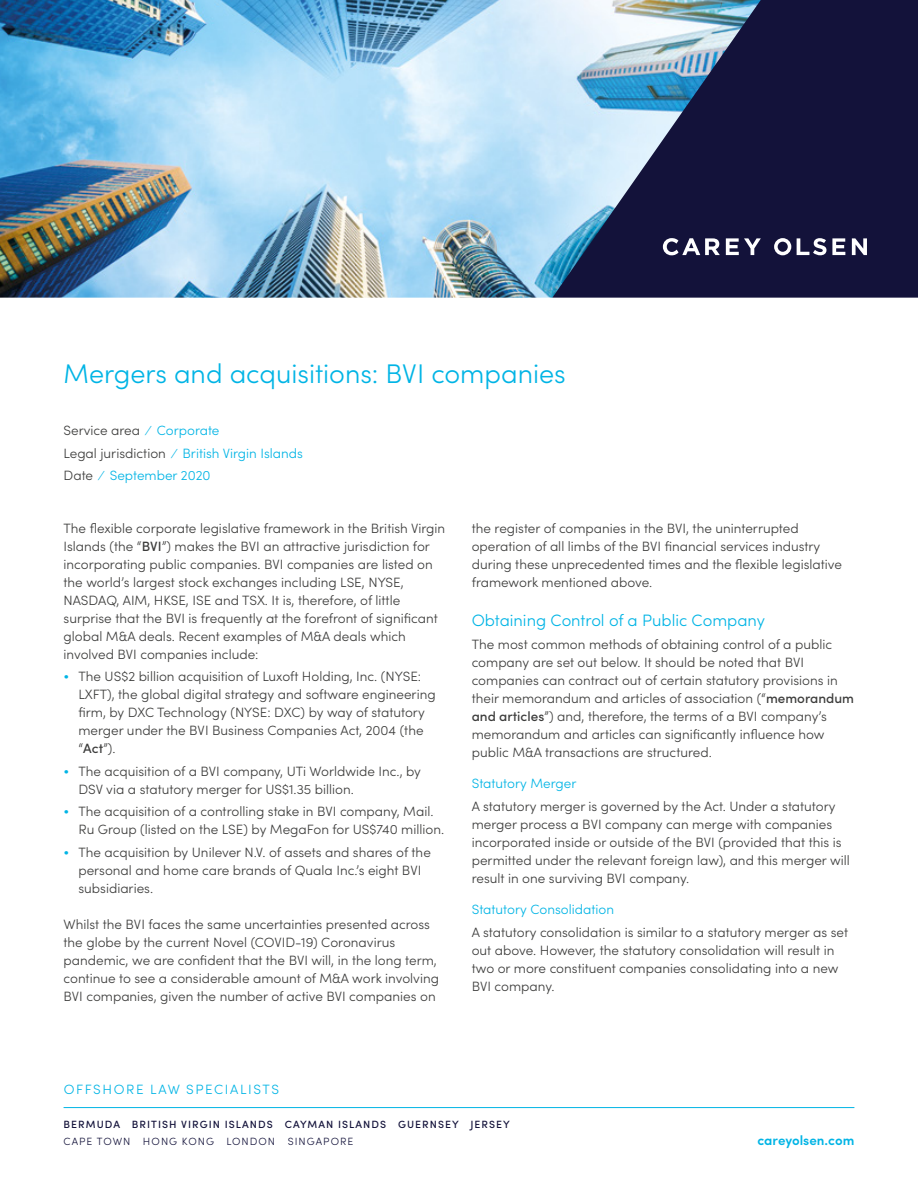
<style>
.page{position:relative;width:918px;height:1188px;background:#fff}
.page>*{position:absolute;margin:0;border:0;box-sizing:border-box;transform-origin:0 0}
.t1{font:300 27px "Sofia Pro";color:#00b4e5}
.t2{font:300 16.5px "Sofia Pro";color:#00b4e5}
.t3{font:300 13.5px/18px "Sofia Pro";color:#3c3c3b}
.t4{font:300 13.5px/22.5px "Sofia Pro";color:#00b4e5}
.t5{font:300 13.5px "Sofia Pro";letter-spacing:.12em;color:#00b4e5}
.t6{font:600 13.5px "Sofia Pro";color:#00b4e5}
.t7{font:500 10.5px "Sofia Pro";letter-spacing:.1em;color:#13123a}
.t8{font:300 10.5px "Sofia Pro";letter-spacing:.1em;color:#13123a}
.s1{color:#3c3c3b}
.s2{font-weight:500}
.s3{color:#00b4e5}
</style>
<div class="page">
<hr style="left:64px;top:1107px;width:790px;height:1px;background:#00b4e5">
<img style="left:0;top:0;width:552px;height:298px">
<svg style="left:552px;top:0;width:366px;height:298px;background:#404a6c"></svg>
<svg style="left:726px;top:238px;width:35px;height:17px"></svg>
<svg style="left:797px;top:238px;width:48px;height:17px"></svg>
<svg style="left:852px;top:238px;width:15px;height:17px"></svg>
<svg style="left:774px;top:238px;width:17px;height:17px"></svg>
<svg style="left:663px;top:238px;width:57px;height:17px"></svg>
<h1 class="t1" style="left:64px;top:354px;width:504px">Mergers and acquisitions: BVI companies</h1>
<p class="t4" style="left:64px;top:418px;width:241px"><span class="s1">Service area</span> ⁄ Corporate<br><span class="s1">Legal jurisdiction</span> ⁄ British Virgin Islands<br><span class="s1">Date</span> ⁄ September 2020</p>
<p class="t3" style="left:64px;top:518px;width:383px">The flexible corporate legislative framework in the British Virgin Islands (the “<span class="s2">BVI</span>”) makes the BVI an attractive jurisdiction for incorporating public companies. BVI companies are listed on the world’s largest stock exchanges including LSE, NYSE, NASDAQ, AIM, HKSE, ISE and TSX. It is, therefore, of little surprise that the BVI is frequently at the forefront of significant global M&amp;A deals. Recent examples of M&amp;A deals which involved BVI companies include:</p>
<p class="t3" style="left:78px;top:667px;width:359px;text-indent:-15px"><span class="s3">•</span> The US$2 billion acquisition of Luxoft Holding, Inc. (NYSE:<br>LXFT), the global digital strategy and software engineering firm, by DXC Technology (NYSE: DXC) by way of statutory merger under the BVI Business Companies Act, 2004 (the “<span class="s2">Act</span>”).</p>
<p class="t3" style="left:78px;top:761px;width:344px;text-indent:-15px"><span class="s3">•</span> The acquisition of a BVI company, UTi Worldwide Inc., by<br>DSV via a statutory merger for US$1.35 billion.</p>
<p class="t3" style="left:78px;top:802px;width:367px;text-indent:-15px"><span class="s3">•</span> The acquisition of a controlling stake in BVI company, Mail.<br>Ru Group (listed on the LSE) by MegaFon for US$740 million.</p>
<p class="t3" style="left:78px;top:842px;width:354px;text-indent:-15px"><span class="s3">•</span> The acquisition by Unilever N.V. of assets and shares of the personal and home care brands of Quala Inc.’s eight BVI subsidiaries.</p>
<p class="t3" style="left:64px;top:914px;width:377px">Whilst the BVI faces the same uncertainties presented across the globe by the current Novel (COVID-19) Coronavirus pandemic, we are confident that the BVI will, in the long term, continue to see a considerable amount of M&amp;A work involving BVI companies, given the number of active BVI companies on</p>
<p class="t3" style="left:472px;top:518px;width:372px">the register of companies in the BVI, the uninterrupted operation of all limbs of the BVI financial services industry during these unprecedented times and the flexible legislative framework mentioned above.</p>
<p class="t2" style="left:472px;top:609px;width:295px">Obtaining Control of a Public Company</p>
<p class="t3" style="left:472px;top:634px;width:384px">The most common methods of obtaining control of a public company are set out below. It should be noted that BVI companies can contract out of certain statutory provisions in their memorandum and articles of association (“<span class="s2">memorandum and articles</span>”) and, therefore, the terms of a BVI company’s memorandum and articles can significantly influence how public M&amp;A transactions are structured.</p>
<p class="t4" style="left:472px;top:772px;width:106px">Statutory Merger</p>
<p class="t3" style="left:472px;top:796px;width:380px">A statutory merger is governed by the Act. Under a statutory merger process a BVI company can merge with companies incorporated inside or outside of the BVI (provided that this is permitted under the relevant foreign law), and this merger will result in one surviving BVI company.</p>
<p class="t4" style="left:472px;top:898px;width:144px">Statutory Consolidation</p>
<p class="t3" style="left:472px;top:922px;width:378px">A statutory consolidation is similar to a statutory merger as set out above. However, the statutory consolidation will result in two or more constituent companies consolidating into a new BVI company.</p>
<p class="t5" style="left:64px;top:1080px;width:217px">OFFSHORE LAW SPECIALISTS</p>
<p class="t7" style="left:64px;top:1116px;width:448px">BERMUDA BRITISH VIRGIN ISLANDS CAYMAN ISLANDS GUERNSEY JERSEY</p>
<p class="t8" style="left:64px;top:1134px;width:291px">CAPE TOWN HONG KONG LONDON SINGAPORE</p>
<p class="t6" style="left:757px;top:1130px;width:99px">careyolsen.com</p>
</div>
